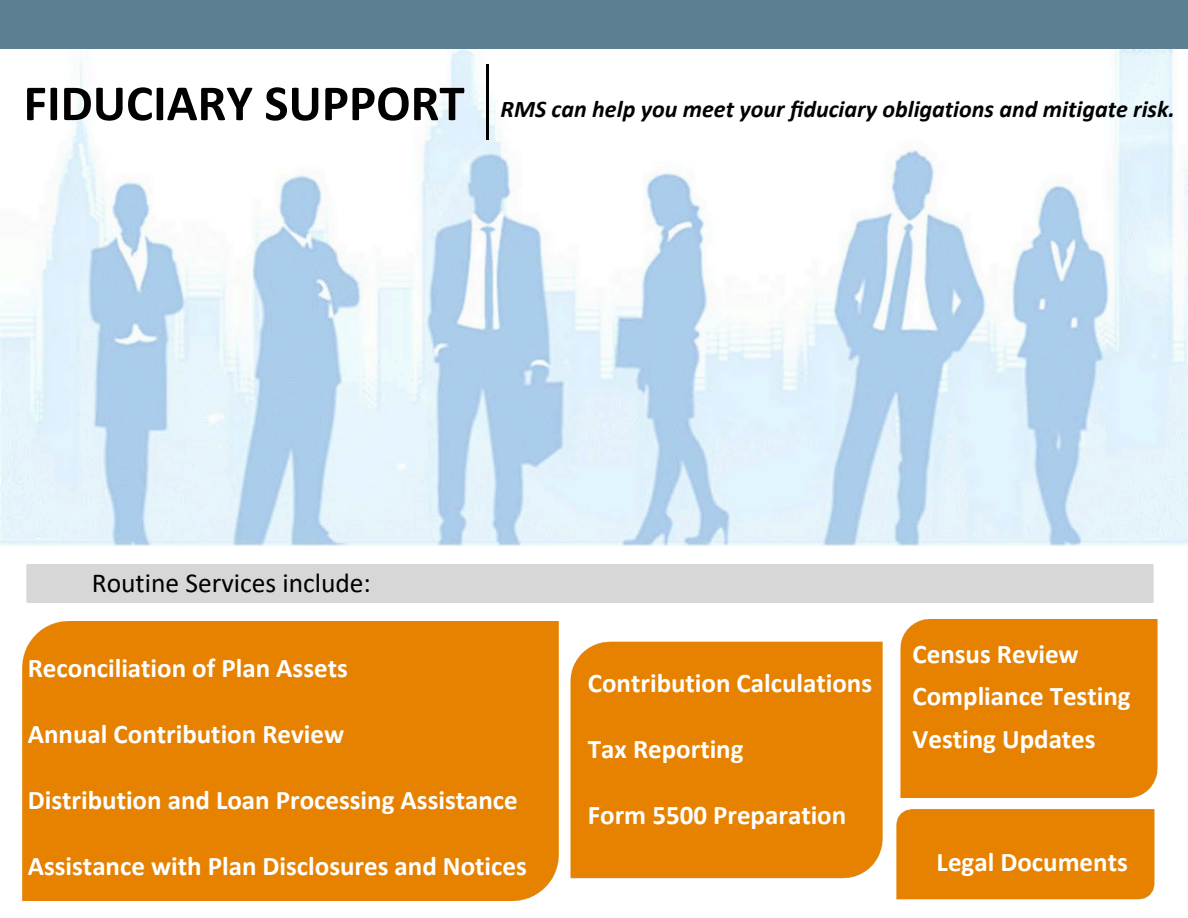
<style>
.page{position:relative;width:1188px;height:918px;background:#fff}
.page>*{position:absolute;margin:0;border:0;box-sizing:border-box;transform-origin:0 0}
.t1{font:700 51px "Calibri";color:#000}
.t2{font:27.45px "Calibri";color:#000}
.t3{font:700 27px/42.8px "Calibri";color:#fff}
.t4{font:italic 700 24px "Calibri";color:#000}
</style>
<div class="page">
<div style="left:0;top:0;width:1188px;height:54px;background:#5c7f92"></div>
<img style="left:0;top:49px;width:1188px;height:496px">
<div style="left:22px;top:622px;width:537px;height:279px;background:#e68200"></div>
<hr style="left:486px;top:64px;width:3px;height:76px;background:#000">
<div style="left:28px;top:653px;width:320px;height:27px;background:#e68200"></div>
<img style="left:570px;top:641px;width:585px;height:259px">
<div style="left:28px;top:719px;width:317px;height:27px;background:#e68200"></div>
<div style="left:28px;top:785px;width:490px;height:27px;background:#e68200"></div>
<div style="left:28px;top:850px;width:500px;height:28px;background:#e68200"></div>
<div style="left:896px;top:809px;width:258px;height:90px;background:#e68200"></div>
<div style="left:900px;top:620px;width:258px;height:178px;background:#e68200"></div>
<p class="t1" style="left:24px;top:82px;width:443px">FIDUCIARY SUPPORT</p>
<h1 class="t4" style="left:500px;top:99px;width:676px">RMS can help you meet your fiduciary obligations and mitigate risk.</h1>
<p class="t2" style="left:92px;top:571px;width:281px">Routine Services include:</p>
<p class="t3" style="left:28px;top:649px;width:321px">Reconciliation of Plan Assets</p>
<h3 class="t3" style="left:28px;top:715px;width:318px">Annual Contribution Review</h3>
<h2 class="t3" style="left:588px;top:664px;width:286px">Contribution Calculations</h2>
<p class="t3" style="left:588px;top:730px;width:157px">Tax Reporting</p>
<h2 class="t3" style="left:913px;top:635px;width:220px">Census Review<br>Compliance Testing<br>Vesting Updates</h2>
<p class="t3" style="left:28px;top:781px;width:491px">Distribution and Loan Processing Assistance</p>
<p class="t3" style="left:28px;top:847px;width:500px">Assistance with Plan Disclosures and Notices</p>
<h2 class="t3" style="left:588px;top:796px;width:260px">Form 5500 Preparation</h2>
<p class="t3" style="left:937px;top:843px;width:193px">Legal Documents</p>
</div>
